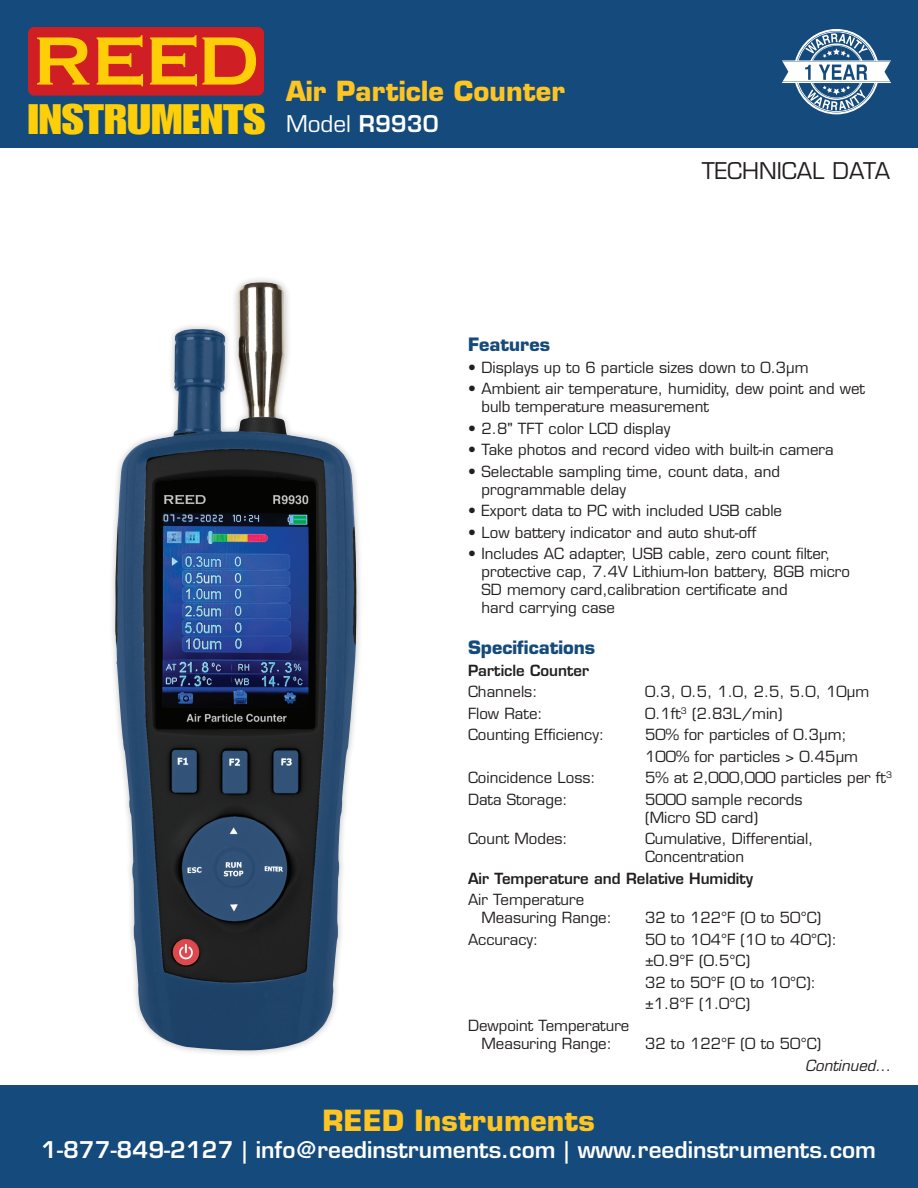
<style>
.page{position:relative;width:918px;height:1188px;background:#fff}
.page>*{position:absolute;margin:0;border:0;box-sizing:border-box;transform-origin:0 0}
.t1{font:41.7px "Impact LT Std";color:#fece08;scale:1.19 1}
.t2{font:700 28.5px "Eurostile LT Std";color:#fec422}
.t3{font:700 27px "Eurostile LT Std";color:#fec422}
.t4{font:600 22.5px "Eurostile LT Std";color:#fff}
.t5{font:22.5px "Eurostile LT Std";color:#231f20}
.t6{font:22.5px "Eurostile LT Std";color:#fff}
.t7{font:700 18px "Eurostile LT Std";color:#144a7c}
.t8{font:15px/18px "Eurostile LT Std";color:#231f20}
.t9{font:600 15px "Eurostile LT Std";color:#231f20}
.t10{font:italic 15px "Eurostile LT Std";color:#231f20}
.s1{font-weight:600}
</style>
<div class="page">
<div style="left:0;top:0;width:918px;height:148px;background:#144a7c"></div>
<div style="left:0;top:1085px;width:918px;height:103px;background:#144a7c"></div>
<svg style="left:782px;top:29px;width:109px;height:85px"></svg>
<div style="left:28px;top:27px;width:236px;height:69px;background:#d01e25;border-radius:6px"></div>
<svg style="left:37px;top:37px;width:52px;height:48px"></svg>
<svg style="left:97px;top:35px;width:46px;height:51px"></svg>
<svg style="left:150px;top:35px;width:106px;height:51px"></svg>
<div style="left:108px;top:275px;width:256px;height:782px;background:#231f20;opacity:.3"></div>
<img style="left:115px;top:283px;width:134px;height:644px">
<h3 class="t3" style="left:286px;top:75px;width:280px">Air Particle Counter</h3>
<h1 class="t1" style="left:28px;top:95px;width:201px">INSTRUMENTS</h1>
<h3 class="t6" style="left:286px;top:110px;width:154px">Model <span class="s1">R9930</span></h3>
<h3 class="t5" style="left:702px;top:157px;width:190px">TECHNICAL DATA</h3>
<p class="t7" style="left:468px;top:333px;width:84px">Features</p>
<p class="t8" style="left:468px;top:358px;width:342px">• Displays up to 6 particle sizes down to 0.3μm</p>
<p class="t8" style="left:482px;top:380px;width:385px;text-indent:-14px">• Ambient air temperature, humidity, dew point and wet bulb temperature measurement</p>
<p class="t8" style="left:468px;top:419px;width:204px">• 2.8" TFT color LCD display</p>
<p class="t8" style="left:468px;top:441px;width:367px">• Take photos and record video with built-in camera</p>
<p class="t8" style="left:482px;top:462px;width:300px;text-indent:-14px">• Selectable sampling time, count data, and programmable delay</p>
<p class="t8" style="left:468px;top:502px;width:316px">• Export data to PC with included USB cable</p>
<p class="t8" style="left:468px;top:523px;width:290px">• Low battery indicator and auto shut-off</p>
<p class="t8" style="left:482px;top:545px;width:370px;text-indent:-14px">• Includes AC adapter, USB cable, zero count filter, protective cap, 7.4V Lithium-Ion battery, 8GB micro SD memory card,calibration certificate and<br>hard carrying case</p>
<p class="t7" style="left:468px;top:636px;width:129px">Specifications</p>
<p class="t9" style="left:468px;top:661px;width:123px">Particle Counter</p>
<p class="t8" style="left:468px;top:683px;width:71px">Channels:</p>
<p class="t8" style="left:645px;top:683px;width:226px">0.3, 0.5, 1.0, 2.5, 5.0, 10μm</p>
<p class="t8" style="left:468px;top:704px;width:76px">Flow Rate:</p>
<p class="t8" style="left:645px;top:704px;width:139px">0.1ft<sup>3</sup> (2.83L/min)</p>
<p class="t8" style="left:468px;top:726px;width:138px">Counting Efficiency:</p>
<p class="t8" style="left:645px;top:724px;width:214px;line-height:21.5px">50% for particles of 0.3μm;<br>100% for particles &gt; 0.45μm</p>
<p class="t8" style="left:468px;top:769px;width:129px">Coincidence Loss:</p>
<p class="t8" style="left:645px;top:769px;width:249px">5% at 2,000,000 particles per ft<sup>3</sup></p>
<p class="t8" style="left:468px;top:790px;width:101px">Data Storage:</p>
<p class="t8" style="left:645px;top:790px;width:159px">5000 sample records (Micro SD card)</p>
<p class="t8" style="left:468px;top:830px;width:101px">Count Modes:</p>
<p class="t8" style="left:645px;top:830px;width:170px">Cumulative, Differential,<br>Concentration</p>
<p class="t9" style="left:468px;top:869px;width:287px">Air Temperature and Relative Humidity</p>
<p class="t8" style="left:482px;top:891px;width:132px;text-indent:-14px">Air Temperature<br>Measuring Range:</p>
<p class="t8" style="left:645px;top:909px;width:178px">32 to 122°F (0 to 50°C)</p>
<p class="t8" style="left:468px;top:930px;width:72px">Accuracy:</p>
<p class="t8" style="left:645px;top:929px;width:193px;line-height:21.5px">50 to 104°F (10 to 40°C): ±0.9°F (0.5°C)<br>32 to 50°F (0 to 10°C): ±1.8°F (1.0°C)</p>
<p class="t8" style="left:468px;top:1016px;width:163px;text-align:center">Dewpoint Temperature<br>Measuring Range:</p>
<p class="t8" style="left:645px;top:1034px;width:178px">32 to 122°F (0 to 50°C)</p>
<p class="t10" style="left:805px;top:1057px;width:87px">Continued...</p>
<h2 class="t2" style="left:323px;top:1102px;width:274px">REED Instruments</h2>
<h3 class="t4" style="left:41px;top:1135px;width:836px">1-877-849-2127 | info@reedinstruments.com | www.reedinstruments.com</h3>
</div>
